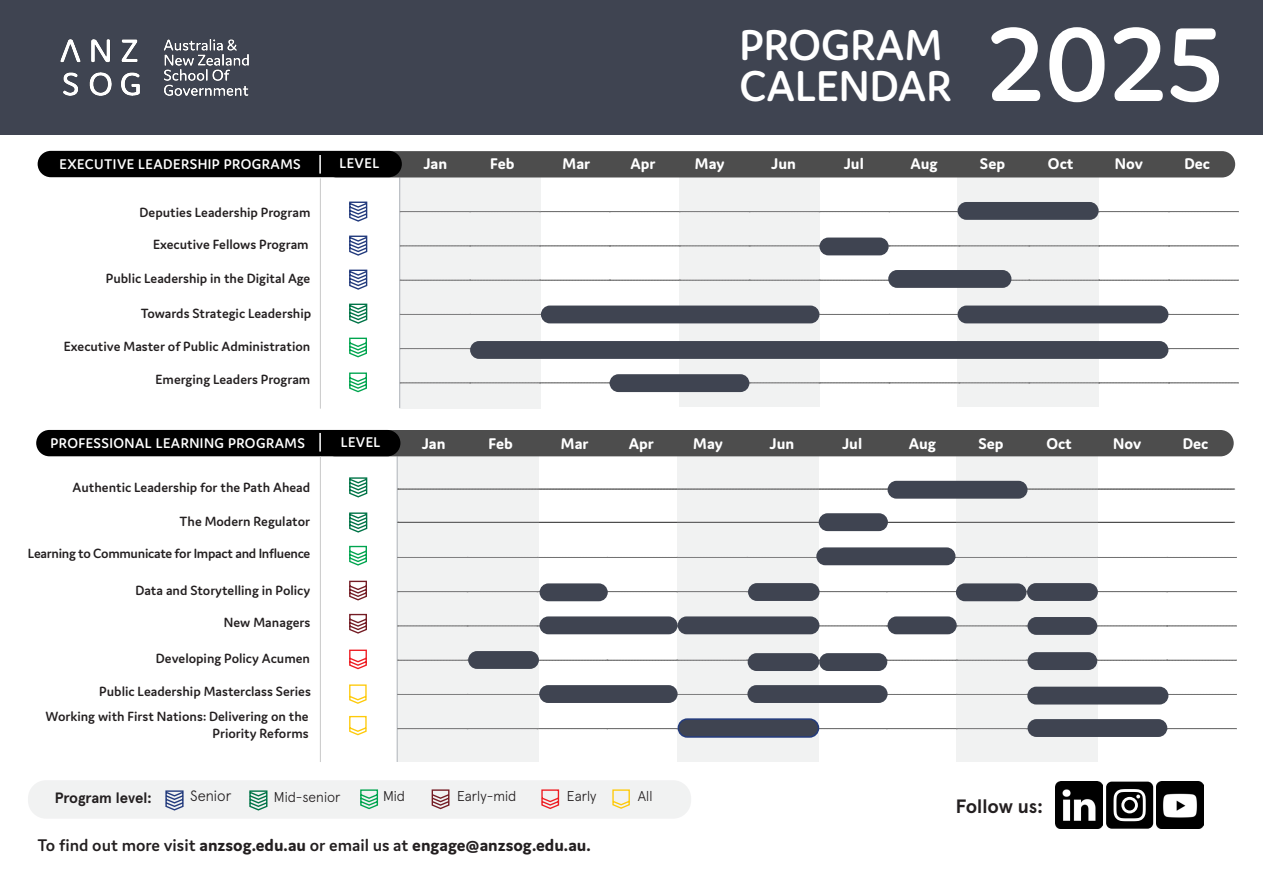
<style>
.page{position:relative;width:1263px;height:893px;background:#fff}
.page>*{position:absolute;margin:0;border:0;box-sizing:border-box;transform-origin:0 0}
.t1{font:600 111.75px "Domus";color:#fff}
.t2{font:600 45.9px/41.4px "Domus";color:#fff}
.t3{font:700 19.35px "Apercu";color:#231f20}
.t4{font:700 18px "Domus";color:#231f20}
.t5{font:700 16.5px "Domus";color:#fff}
.t6{font:600 15px "Domus";letter-spacing:.03em;color:#fff}
.t7{font:700 15px "Apercu";letter-spacing:-.01em;color:#231f20}
.t8{font:300 15px "Apercu";color:#231f20}
.t9{font:600 14.25px/17.1px "Domus";color:#231f20;text-align:right}
.t10{font:600 14.25px "Domus";letter-spacing:-.02em;color:#231f20}
.t11{font:300 14.25px "Apercu";color:#231f20}
.s1{font-weight:600}
</style>
<div class="page">
<svg style="left:399px;top:174px;width:840px;height:235px"></svg>
<svg style="left:397px;top:456px;width:840px;height:306px"></svg>
<div style="left:0;top:0;width:1263px;height:135px;background:#3f4451"></div>
<div style="left:322px;top:430px;width:912px;height:26px;background:#4d4d4d;border-radius:13px"></div>
<div style="left:324px;top:151px;width:911px;height:26px;background:#4d4d4d;border-radius:13px"></div>
<div style="left:38px;top:151px;width:364px;height:26px;background:#000;border-radius:13px"></div>
<div style="left:957px;top:202px;width:142px;height:18px;background:#3f4451;border-radius:9px"></div>
<div style="left:819px;top:238px;width:70px;height:17px;background:#3f4451;border-radius:9px"></div>
<div style="left:541px;top:306px;width:278px;height:17px;background:#3f4451;border-radius:9px"></div>
<div style="left:470px;top:341px;width:698px;height:18px;background:#3f4451;border-radius:9px"></div>
<div style="left:610px;top:374px;width:139px;height:18px;background:#3f4451;border-radius:9px"></div>
<div style="left:36px;top:430px;width:364px;height:26px;background:#000;border-radius:13px"></div>
<div style="left:957px;top:306px;width:211px;height:17px;background:#3f4451;border-radius:9px"></div>
<img style="left:60px;top:39px;width:189px;height:57px">
<svg style="left:319px;top:155px;width:2px;height:19px"></svg>
<svg style="left:319px;top:433px;width:2px;height:19px"></svg>
<hr style="left:320px;top:178px;width:1px;height:231px;background:#c9c9c9">
<hr style="left:320px;top:456px;width:1px;height:306px;background:#c9c9c9">
<div style="left:28px;top:780px;width:663px;height:39px;background:#f1f2f2;border-radius:18px"></div>
<svg style="left:360px;top:789px;width:19px;height:21px"></svg>
<svg style="left:541px;top:789px;width:19px;height:20px"></svg>
<svg style="left:249px;top:790px;width:19px;height:21px"></svg>
<svg style="left:431px;top:789px;width:19px;height:21px"></svg>
<svg style="left:612px;top:789px;width:18px;height:20px"></svg>
<svg style="left:165px;top:790px;width:19px;height:21px"></svg>
<svg style="left:349px;top:201px;width:19px;height:21px"></svg>
<svg style="left:349px;top:235px;width:19px;height:21px"></svg>
<svg style="left:349px;top:303px;width:19px;height:21px"></svg>
<svg style="left:349px;top:337px;width:18px;height:21px"></svg>
<svg style="left:349px;top:372px;width:18px;height:21px"></svg>
<svg style="left:349px;top:269px;width:19px;height:21px"></svg>
<div style="left:887px;top:481px;width:140px;height:18px;background:#3f4451;border-radius:9px"></div>
<svg style="left:349px;top:477px;width:19px;height:21px"></svg>
<div style="left:816px;top:547px;width:139px;height:18px;background:#3f4451;border-radius:9px"></div>
<svg style="left:349px;top:545px;width:18px;height:21px"></svg>
<div style="left:539px;top:616px;width:139px;height:18px;background:#3f4451;border-radius:9px"></div>
<div style="left:678px;top:616px;width:141px;height:18px;background:#3f4451;border-radius:9px"></div>
<div style="left:887px;top:616px;width:70px;height:18px;background:#3f4451;border-radius:9px"></div>
<div style="left:1027px;top:617px;width:70px;height:18px;background:#3f4451;border-radius:9px"></div>
<svg style="left:349px;top:613px;width:18px;height:21px"></svg>
<div style="left:468px;top:651px;width:71px;height:18px;background:#3f4451;border-radius:9px"></div>
<div style="left:748px;top:653px;width:71px;height:18px;background:#3f4451;border-radius:9px"></div>
<div style="left:819px;top:653px;width:68px;height:18px;background:#3f4451;border-radius:9px"></div>
<div style="left:1027px;top:652px;width:70px;height:18px;background:#3f4451;border-radius:9px"></div>
<svg style="left:349px;top:649px;width:18px;height:21px"></svg>
<div style="left:678px;top:719px;width:140px;height:18px;background:#3f4451;border-radius:9px"></div>
<div style="left:678px;top:718px;width:141px;height:20px;border:2px solid #233b7d;border-radius:9px"></div>
<div style="left:1027px;top:719px;width:140px;height:18px;background:#3f4451;border-radius:9px"></div>
<svg style="left:349px;top:716px;width:18px;height:19px"></svg>
<div style="left:539px;top:583px;width:69px;height:18px;background:#3f4451;border-radius:9px"></div>
<div style="left:748px;top:583px;width:71px;height:18px;background:#3f4451;border-radius:9px"></div>
<div style="left:956px;top:583px;width:70px;height:18px;background:#3f4451;border-radius:9px"></div>
<div style="left:1027px;top:583px;width:71px;height:18px;background:#3f4451;border-radius:9px"></div>
<svg style="left:349px;top:580px;width:18px;height:21px"></svg>
<svg style="left:1106px;top:782px;width:47px;height:47px"></svg>
<img style="left:1055px;top:782px;width:47px;height:47px">
<img style="left:1157px;top:782px;width:47px;height:47px">
<div style="left:539px;top:685px;width:139px;height:18px;background:#3f4451;border-radius:9px"></div>
<div style="left:747px;top:685px;width:140px;height:18px;background:#3f4451;border-radius:9px"></div>
<div style="left:1027px;top:687px;width:141px;height:17px;background:#3f4451;border-radius:9px"></div>
<svg style="left:349px;top:684px;width:18px;height:20px"></svg>
<div style="left:888px;top:270px;width:123px;height:18px;background:#3f4451;border-radius:9px"></div>
<div style="left:819px;top:513px;width:69px;height:18px;background:#3f4451;border-radius:9px"></div>
<svg style="left:349px;top:512px;width:19px;height:21px"></svg>
<h1 class="t2" style="left:740px;top:24px;width:214px">PROGRAM<br>CALENDAR</h1>
<h1 class="t1" style="left:988px;top:3px;width:238px">2025</h1>
<p class="t6" style="left:60px;top:156px;width:243px">EXECUTIVE LEADERSHIP PROGRAMS</p>
<p class="t5" style="left:423px;top:154px;width:25px">Jan</p>
<p class="t5" style="left:490px;top:154px;width:26px">Feb</p>
<p class="t5" style="left:563px;top:154px;width:29px">Mar</p>
<p class="t5" style="left:630px;top:154px;width:26px">Apr</p>
<p class="t5" style="left:695px;top:154px;width:31px">May</p>
<p class="t5" style="left:771px;top:154px;width:26px">Jun</p>
<p class="t5" style="left:844px;top:154px;width:22px">Jul</p>
<p class="t5" style="left:980px;top:154px;width:27px">Sep</p>
<p class="t5" style="left:1048px;top:154px;width:27px">Oct</p>
<p class="t5" style="left:1115px;top:154px;width:30px">Nov</p>
<p class="t5" style="left:1184px;top:154px;width:27px">Dec</p>
<p class="t6" style="left:339px;top:154px;width:41px">LEVEL</p>
<p class="t5" style="left:910px;top:154px;width:29px">Aug</p>
<p class="t9" style="left:140px;top:203px;width:172px">Deputies Leadership Program</p>
<p class="t9" style="left:153px;top:236px;width:157px">Executive Fellows Program</p>
<p class="t9" style="left:106px;top:269px;width:206px">Public Leadership in the Digital Age</p>
<p class="t9" style="left:141px;top:305px;width:172px">Towards Strategic Leadership</p>
<p class="t9" style="left:64px;top:337px;width:248px">Executive Master of Public Administration</p>
<p class="t9" style="left:156px;top:370px;width:156px">Emerging Leaders Program</p>
<p class="t6" style="left:51px;top:435px;width:256px">PROFESSIONAL LEARNING PROGRAMS</p>
<p class="t6" style="left:341px;top:434px;width:41px">LEVEL</p>
<p class="t9" style="left:73px;top:478px;width:239px">Authentic Leadership for the Path Ahead</p>
<p class="t9" style="left:180px;top:512px;width:132px">The Modern Regulator</p>
<p class="t10" style="left:28px;top:546px;width:284px">Learning to Communicate for Impact and Influence</p>
<p class="t9" style="left:135px;top:581px;width:177px">Data and Storytelling in Policy</p>
<p class="t9" style="left:224px;top:614px;width:88px">New Managers</p>
<p class="t9" style="left:156px;top:650px;width:156px">Developing Policy Acumen</p>
<p class="t9" style="left:99px;top:683px;width:213px">Public Leadership Masterclass Series</p>
<p class="t9" style="left:46px;top:707px;width:265px">Working with First Nations: Delivering on the<br>Priority Reforms</p>
<p class="t5" style="left:422px;top:434px;width:25px">Jan</p>
<p class="t5" style="left:489px;top:434px;width:26px">Feb</p>
<p class="t5" style="left:561px;top:434px;width:29px">Mar</p>
<p class="t5" style="left:629px;top:434px;width:26px">Apr</p>
<p class="t5" style="left:693px;top:434px;width:31px">May</p>
<p class="t5" style="left:769px;top:434px;width:26px">Jun</p>
<p class="t5" style="left:842px;top:434px;width:22px">Jul</p>
<p class="t5" style="left:909px;top:434px;width:29px">Aug</p>
<p class="t5" style="left:978px;top:434px;width:27px">Sep</p>
<p class="t5" style="left:1046px;top:434px;width:27px">Oct</p>
<p class="t5" style="left:1113px;top:434px;width:30px">Nov</p>
<p class="t5" style="left:1183px;top:434px;width:27px">Dec</p>
<p class="t7" style="left:55px;top:786px;width:98px">Program level:</p>
<p class="t8" style="left:190px;top:784px;width:43px">Senior</p>
<p class="t11" style="left:274px;top:786px;width:68px">Mid-senior</p>
<p class="t11" style="left:383px;top:785px;width:24px">Mid</p>
<p class="t11" style="left:457px;top:785px;width:61px">Early-mid</p>
<p class="t11" style="left:567px;top:785px;width:31px">Early</p>
<p class="t11" style="left:638px;top:785px;width:16px">All</p>
<p class="t4" style="left:38px;top:835px;width:555px"><span class="s1">To find out more visit</span> anzsog.edu.au <span class="s1">or email us at</span> engage@anzsog.edu.au.</p>
<p class="t3" style="left:956px;top:791px;width:89px">Follow us:</p>
</div>
